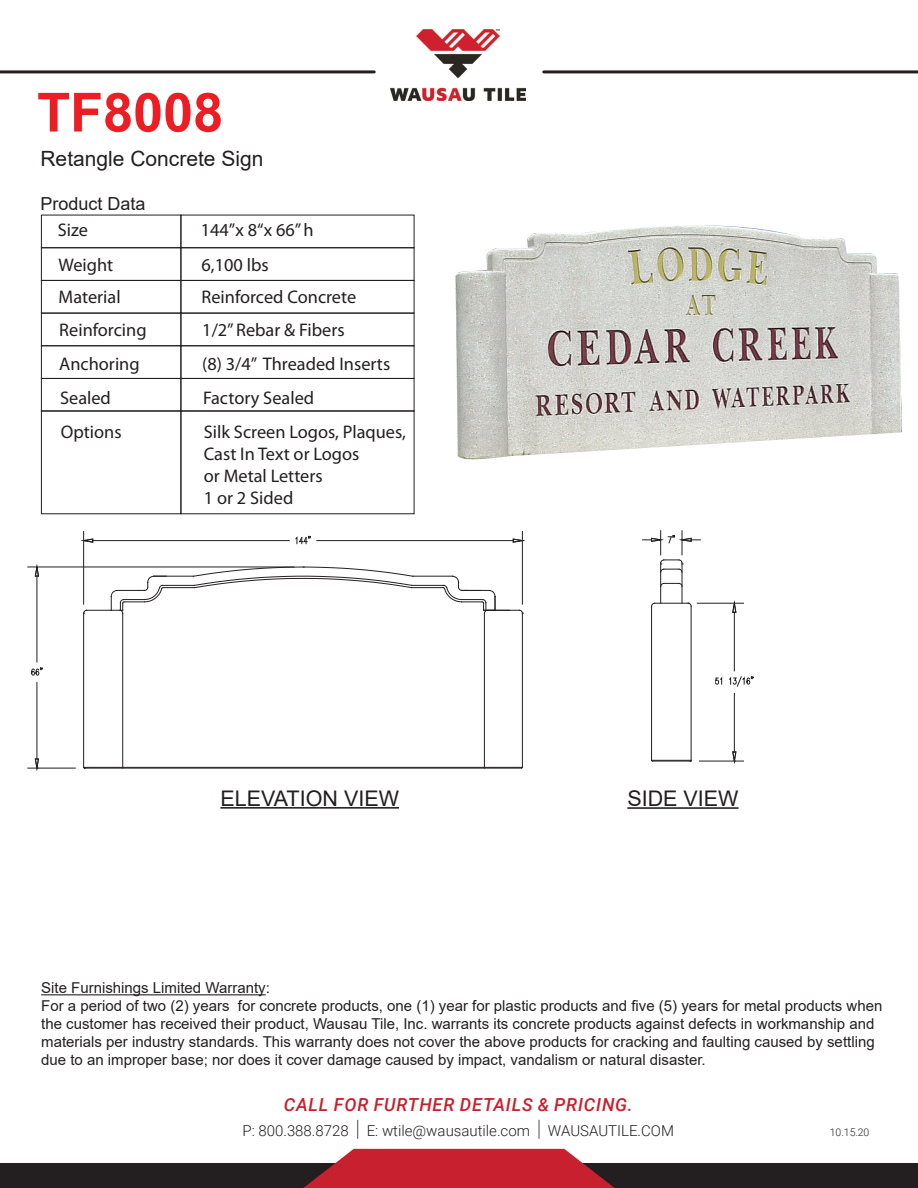
<style>
.page{position:relative;width:918px;height:1188px;background:#fff}
.page>*{position:absolute;margin:0;border:0;box-sizing:border-box;transform-origin:0 0}
.t1{font:700 54px "Arial";color:#ee1d23}
.t2{font:21.45px "Arial";color:#231f20}
.t3{font:21px "Arial";color:#231f20}
.t4{font:18.3px/21.9px "Myriad Pro";color:#231f20}
.t5{font:italic 500 18px "Roboto";letter-spacing:.045em;color:#c9202f}
.t6{font:18px "Arial";color:#231f20}
.t7{font:15px/18px "Arial";color:#231f20}
.t8{font:300 15px "Roboto";color:#231f20}
.t9{font:300 10.5px "Roboto";color:#231f20}
.s1{font-size:22.5px}
</style>
<div class="page">
<hr style="left:41px;top:994px;width:225px;height:1px;background:#231f20">
<hr style="left:627px;top:807px;width:112px;height:2px;background:#231f20">
<hr style="left:220px;top:807px;width:179px;height:2px;background:#231f20">
<div style="left:41px;top:215px;width:140px;height:33px;border:1px solid #231f20"></div>
<div style="left:181px;top:215px;width:233px;height:33px;border:1px solid #231f20"></div>
<div style="left:41px;top:280px;width:140px;height:33px;border:1px solid #231f20"></div>
<div style="left:181px;top:280px;width:233px;height:33px;border:1px solid #231f20"></div>
<div style="left:41px;top:313px;width:140px;height:33px;border:1px solid #231f20"></div>
<div style="left:181px;top:313px;width:233px;height:33px;border:1px solid #231f20"></div>
<div style="left:41px;top:378px;width:140px;height:33px;border:1px solid #231f20"></div>
<div style="left:181px;top:378px;width:233px;height:33px;border:1px solid #231f20"></div>
<div style="left:41px;top:411px;width:140px;height:103px;border:1px solid #231f20"></div>
<div style="left:181px;top:411px;width:233px;height:103px;border:1px solid #231f20"></div>
<div style="left:0;top:1163px;width:918px;height:25px;background:#231f20"></div>
<svg style="left:303px;top:1149px;width:312px;height:39px"></svg>
<img style="left:391px;top:29px;width:135px;height:71px">
<hr style="left:0;top:70px;width:374px;height:3px;background:#231f20">
<hr style="left:544px;top:70px;width:374px;height:3px;background:#231f20">
<hr style="left:484px;top:613px;width:1px;height:155px;background:#231f20">
<hr style="left:522px;top:613px;width:1px;height:154px;background:#231f20">
<hr style="left:83px;top:613px;width:1px;height:154px;background:#231f20">
<hr style="left:154px;top:576px;width:39px;height:1px;background:#231f20">
<hr style="left:163px;top:587px;width:32px;height:1px;background:#231f20">
<hr style="left:163px;top:585px;width:31px;height:1px;background:#231f20">
<hr style="left:413px;top:576px;width:39px;height:1px;background:#231f20">
<hr style="left:412px;top:587px;width:31px;height:1px;background:#231f20">
<hr style="left:412px;top:585px;width:32px;height:1px;background:#231f20">
<hr style="left:652px;top:761px;width:38px;height:1px;background:#231f20">
<hr style="left:651px;top:606px;width:1px;height:154px;background:#231f20">
<hr style="left:655px;top:603px;width:33px;height:1px;background:#231f20">
<hr style="left:660px;top:563px;width:1px;height:40px;background:#231f20">
<hr style="left:652px;top:760px;width:39px;height:1px;background:#231f20">
<hr style="left:691px;top:606px;width:1px;height:154px;background:#231f20">
<svg style="left:660px;top:583px;width:22px;height:4px"></svg>
<hr style="left:83px;top:531px;width:1px;height:73px;background:#231f20">
<hr style="left:522px;top:531px;width:1px;height:73px;background:#231f20">
<hr style="left:93px;top:540px;width:196px;height:1px;background:#231f20">
<hr style="left:317px;top:540px;width:196px;height:1px;background:#231f20">
<svg style="left:81px;top:539px;width:12px;height:4px"></svg>
<svg style="left:83px;top:576px;width:83px;height:38px"></svg>
<svg style="left:443px;top:576px;width:80px;height:38px"></svg>
<svg style="left:513px;top:539px;width:12px;height:4px"></svg>
<svg style="left:295px;top:536px;width:16px;height:8px"></svg>
<hr style="left:682px;top:563px;width:1px;height:40px;background:#231f20">
<hr style="left:84px;top:768px;width:438px;height:1px;background:#231f20">
<hr style="left:122px;top:613px;width:1px;height:155px;background:#231f20">
<hr style="left:84px;top:767px;width:438px;height:1px;background:#231f20">
<svg style="left:642px;top:531px;width:58px;height:42px"></svg>
<hr style="left:697px;top:603px;width:46px;height:1px;background:#231f20">
<hr style="left:700px;top:761px;width:43px;height:1px;background:#231f20">
<hr style="left:734px;top:612px;width:1px;height:59px;background:#231f20">
<hr style="left:734px;top:693px;width:1px;height:59px;background:#231f20">
<svg style="left:732px;top:601px;width:4px;height:12px"></svg>
<svg style="left:732px;top:751px;width:4px;height:12px"></svg>
<svg style="left:715px;top:677px;width:7px;height:8px"></svg>
<svg style="left:729px;top:676px;width:25px;height:11px"></svg>
<hr style="left:28px;top:567px;width:266px;height:1px;background:#231f20">
<hr style="left:28px;top:768px;width:47px;height:1px;background:#231f20">
<hr style="left:37px;top:576px;width:1px;height:86px;background:#231f20">
<hr style="left:37px;top:682px;width:1px;height:77px;background:#231f20">
<svg style="left:35px;top:565px;width:4px;height:12px"></svg>
<svg style="left:193px;top:567px;width:220px;height:21px"></svg>
<svg style="left:35px;top:759px;width:4px;height:11px"></svg>
<svg style="left:31px;top:667px;width:12px;height:9px"></svg>
<img style="left:455px;top:225px;width:447px;height:235px">
<h1 class="t1" style="left:37px;top:74px;width:188px">TF8008</h1>
<h3 class="t3" style="left:40px;top:145px;width:224px">Retangle Concrete Sign</h3>
<p class="t6" style="left:40px;top:191px;width:107px">Product Data</p>
<p class="t4" style="left:58px;top:219px;width:32px">Size</p>
<p class="t4" style="left:201px;top:219px;width:114px">144”x 8“x 66” h</p>
<p class="t4" style="left:59px;top:253px;width:56px">Weight</p>
<p class="t4" style="left:202px;top:253px;width:69px">6,100 lbs</p>
<p class="t4" style="left:59px;top:286px;width:64px">Material</p>
<p class="t4" style="left:202px;top:286px;width:156px">Reinforced Concrete</p>
<p class="t4" style="left:59px;top:319px;width:89px">Reinforcing</p>
<p class="t4" style="left:202px;top:319px;width:144px">1/2” Rebar &amp; Fibers</p>
<p class="t4" style="left:59px;top:352px;width:82px">Anchoring</p>
<p class="t4" style="left:202px;top:352px;width:189px">(8) 3/4” Threaded Inserts</p>
<p class="t4" style="left:60px;top:387px;width:52px">Sealed</p>
<p class="t4" style="left:203px;top:387px;width:113px">Factory Sealed</p>
<p class="t4" style="left:61px;top:420px;width:62px">Options</p>
<p class="t4" style="left:204px;top:420px;width:204px">Silk Screen Logos, Plaques,<br>Cast In Text or Logos<br>or Metal Letters<br>1 or 2 Sided</p>
<h2 class="t2" style="left:220px;top:783px;width:180px">ELEVATION VIEW</h2>
<h2 class="t2" style="left:627px;top:783px;width:113px">SIDE VIEW</h2>
<p class="t7" style="left:41px;top:979px;width:843px">Site Furnishings Limited Warranty:<br>For a period of two (2) years for concrete products, one (1) year for plastic products and five (5) years for metal products when the customer has received their product, Wausau Tile, Inc. warrants its concrete products against defects in workmanship and materials per industry standards. This warranty does not cover the above products for cracking and faulting caused by settling due to an improper base; nor does it cover damage caused by impact, vandalism or natural disaster.</p>
<p class="t5" style="left:284px;top:1092px;width:350px">CALL FOR FURTHER DETAILS &amp; PRICING.</p>
<p class="t8" style="left:242px;top:1121px;width:433px">P: 800.388.8728 <span class="s1">|</span> E: wtile@wausautile.com <span class="s1">|</span> WAUSAUTILE.COM</p>
<p class="t9" style="left:830px;top:1125px;width:41px">10.15.20</p>
</div>
